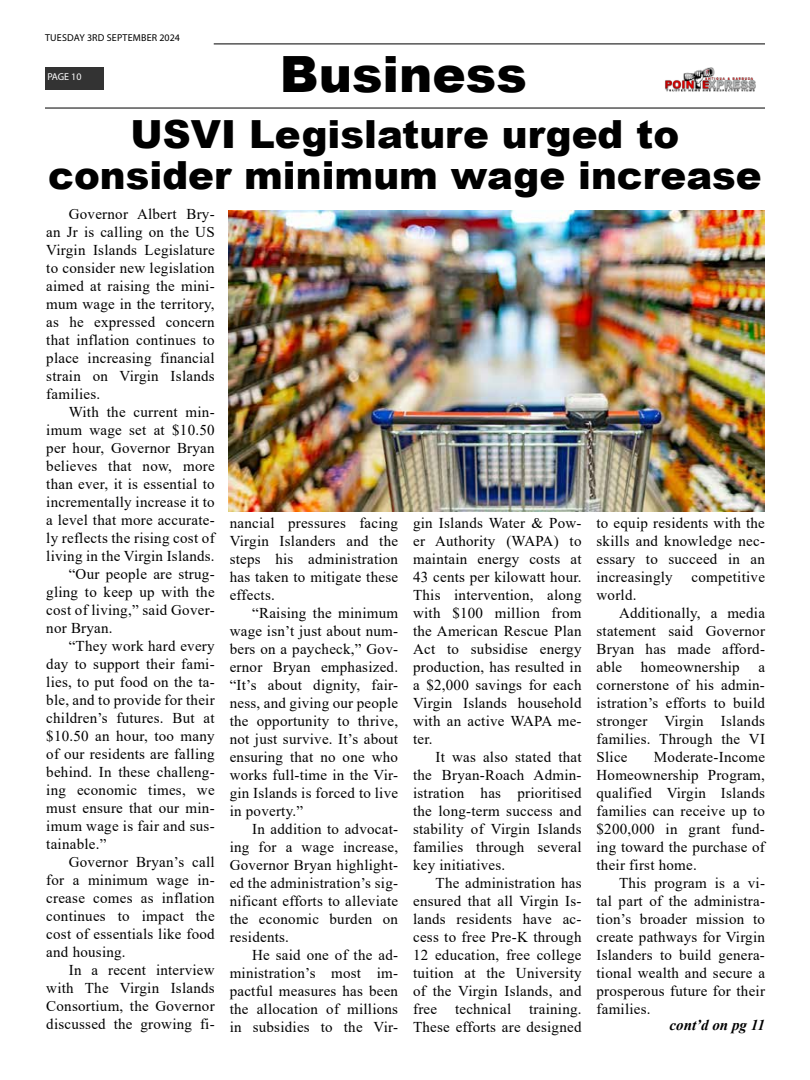
<style>
.page{position:relative;width:810px;height:1080px;background:#fff}
.page>*{position:absolute;margin:0;border:0;box-sizing:border-box;transform-origin:0 0}
.t1{font:900 50px "Arial";color:#000}
.t2{font:900 38.75px/41.2px "Arial";color:#000;text-align:center}
.t3{font:15px/18px "Times New Roman";letter-spacing:.015em;color:#000;text-align:justify}
.t4{font:italic 700 15px "Times New Roman";color:#000}
.t5{font:10px "Myriad Pro";letter-spacing:.02em;color:#000}
.t6{font:10px "Myriad Pro";letter-spacing:-.005em;color:#fff}
</style>
<div class="page">
<hr style="left:214px;top:43px;width:551px;height:2px;background:#333">
<div style="left:45px;top:67px;width:58px;height:22px;background:#333"></div>
<img style="left:665px;top:67px;width:91px;height:25px">
<hr style="left:45px;top:107px;width:720px;height:2px;background:#333">
<img style="left:229px;top:210px;width:536px;height:302px">
<p class="t5" style="left:45px;top:31px;width:136px">TUESDAY 3RD SEPTEMBER 2024</p>
<p class="t6" style="left:47px;top:71px;width:36px">PAGE 10</p>
<h1 class="t1" style="left:280px;top:38px;width:249px">Business</h1>
<h2 class="t2" style="left:48px;top:112px;width:715px">USVI Legislature urged to consider minimum wage increase</h2>
<p class="t3" style="left:46px;top:205px;width:170px;text-indent:22px">Governor Albert Bry&shy;an Jr is calling on the US Virgin Islands Legislature to consider new legislation aimed at raising the mini&shy;mum wage in the territory, as he expressed concern that inflation continues to place increasing financial strain on Virgin Islands families.</p>
<p class="t3" style="left:69px;top:403px;width:147px">With the current min-</p>
<p class="t3" style="left:46px;top:421px;width:170px">imum wage set at $10.50</p>
<p class="t3" style="left:46px;top:439px;width:170px">per hour, Governor Bryan</p>
<p class="t3" style="left:46px;top:457px;width:170px">believes that now, more</p>
<p class="t3" style="left:46px;top:475px;width:170px">than ever, it is essential to</p>
<p class="t3" style="left:46px;top:493px;width:170px">incrementally increase it to</p>
<p class="t3" style="left:46px;top:511px;width:170px">a level that more accurate-</p>
<p class="t3" style="left:46px;top:529px;width:170px">ly reflects the rising cost of</p>
<p class="t3" style="left:46px;top:547px;width:170px">living in the Virgin Islands.</p>
<p class="t3" style="left:69px;top:565px;width:147px">“Our people are strug-</p>
<p class="t3" style="left:46px;top:583px;width:170px">gling to keep up with the</p>
<p class="t3" style="left:46px;top:601px;width:170px">cost of living,” said Gover-</p>
<p class="t3" style="left:46px;top:619px;width:68px">nor Bryan.</p>
<p class="t3" style="left:69px;top:637px;width:147px">“They work hard every</p>
<p class="t3" style="left:46px;top:655px;width:170px">day to support their fami-</p>
<p class="t3" style="left:46px;top:673px;width:170px">lies, to put food on the ta-</p>
<p class="t3" style="left:46px;top:691px;width:170px">ble, and to provide for their</p>
<p class="t3" style="left:46px;top:709px;width:170px">children’s futures. But at</p>
<p class="t3" style="left:46px;top:727px;width:170px">$10.50 an hour, too many</p>
<p class="t3" style="left:46px;top:745px;width:170px">of our residents are falling</p>
<p class="t3" style="left:46px;top:763px;width:170px">behind. In these challeng-</p>
<p class="t3" style="left:46px;top:781px;width:170px">ing economic times, we</p>
<p class="t3" style="left:46px;top:799px;width:170px">must ensure that our min-</p>
<p class="t3" style="left:46px;top:817px;width:170px">imum wage is fair and sus-</p>
<p class="t3" style="left:46px;top:835px;width:62px">tainable.”</p>
<p class="t3" style="left:69px;top:853px;width:147px">Governor Bryan’s call</p>
<p class="t3" style="left:46px;top:871px;width:170px">for a minimum wage in-</p>
<p class="t3" style="left:46px;top:889px;width:170px">crease comes as inflation</p>
<p class="t3" style="left:46px;top:907px;width:170px">continues to impact the</p>
<p class="t3" style="left:46px;top:925px;width:170px">cost of essentials like food</p>
<p class="t3" style="left:46px;top:943px;width:81px">and housing.</p>
<p class="t3" style="left:69px;top:961px;width:147px">In a recent interview</p>
<p class="t3" style="left:46px;top:979px;width:170px">with The Virgin Islands</p>
<p class="t3" style="left:46px;top:997px;width:170px">Consortium, the Governor</p>
<p class="t3" style="left:46px;top:1015px;width:170px">discussed the growing fi-</p>
<p class="t3" style="left:230px;top:513px;width:170px">nancial pressures facing Virgin Islanders and the steps his administration has taken to mitigate these effects.</p>
<p class="t3" style="left:230px;top:603px;width:170px;text-indent:22px">“Raising the minimum wage isn’t just about num&shy;bers on a paycheck,” Gov&shy;ernor Bryan emphasized. “It’s about dignity, fair&shy;ness, and giving our people the opportunity to thrive, not just survive. It’s about ensuring that no one who works full-time in the Vir&shy;gin Islands is forced to live in poverty.”</p>
<p class="t3" style="left:230px;top:819px;width:170px;text-indent:22px">In addition to advocat&shy;ing for a wage increase, Governor Bryan highlight&shy;ed the administration’s sig&shy;nificant efforts to alleviate the economic burden on residents.</p>
<p class="t3" style="left:230px;top:945px;width:170px;text-indent:22px">He said one of the ad&shy;ministration’s most im&shy;pactful measures has been the allocation of millions in subsidies to the Vir-</p>
<p class="t3" style="left:413px;top:513px;width:170px">gin Islands Water &amp; Pow&shy;er Authority (WAPA) to maintain energy costs at 43 cents per kilowatt hour.<br>This intervention, along with $100 million from the American Rescue Plan Act to subsidise energy production, has resulted in a $2,000 savings for each Virgin Islands household with an active WAPA me&shy;ter.</p>
<p class="t3" style="left:413px;top:747px;width:170px;text-indent:22px">It was also stated that the Bryan-Roach Admin&shy;istration has prioritised the long-term success and stability of Virgin Islands families through several key initiatives.</p>
<p class="t3" style="left:413px;top:873px;width:170px;text-indent:22px">The administration has ensured that all Virgin Is&shy;lands residents have ac&shy;cess to free Pre-K through 12 education, free college tuition at the University of the Virgin Islands, and free technical training.<br>These efforts are designed</p>
<p class="t3" style="left:597px;top:513px;width:170px">to equip residents with the skills and knowledge nec&shy;essary to succeed in an increasingly</p>
<p class="t3" style="left:692px;top:567px;width:75px">competitive</p>
<p class="t3" style="left:597px;top:585px;width:42px">world.</p>
<p class="t3" style="left:619px;top:603px;width:147px">Additionally, a media</p>
<p class="t3" style="left:597px;top:621px;width:170px">statement said Governor</p>
<p class="t3" style="left:597px;top:639px;width:170px">Bryan has made afford-</p>
<p class="t3" style="left:597px;top:657px;width:170px">able homeownership a</p>
<p class="t3" style="left:597px;top:675px;width:170px">cornerstone of his admin-</p>
<p class="t3" style="left:597px;top:693px;width:170px">istration’s efforts to build</p>
<p class="t3" style="left:597px;top:711px;width:170px">stronger Virgin Islands</p>
<p class="t3" style="left:597px;top:729px;width:170px">families. Through the VI</p>
<p class="t3" style="left:597px;top:747px;width:33px">Slice</p>
<p class="t3" style="left:597px;top:747px;width:170px;text-indent:57px">Moderate-Income Homeownership Program, qualified Virgin Islands families can receive up to $200,000 in grant fund&shy;ing toward the purchase of their first home.</p>
<p class="t3" style="left:597px;top:873px;width:170px;text-indent:22px">This program is a vi&shy;tal part of the administra&shy;tion’s broader mission to create pathways for Virgin Islanders to build genera&shy;tional wealth and secure a prosperous future for their families.</p>
<p class="t4" style="left:670px;top:1015px;width:97px">cont’d on pg 11</p>
</div>
